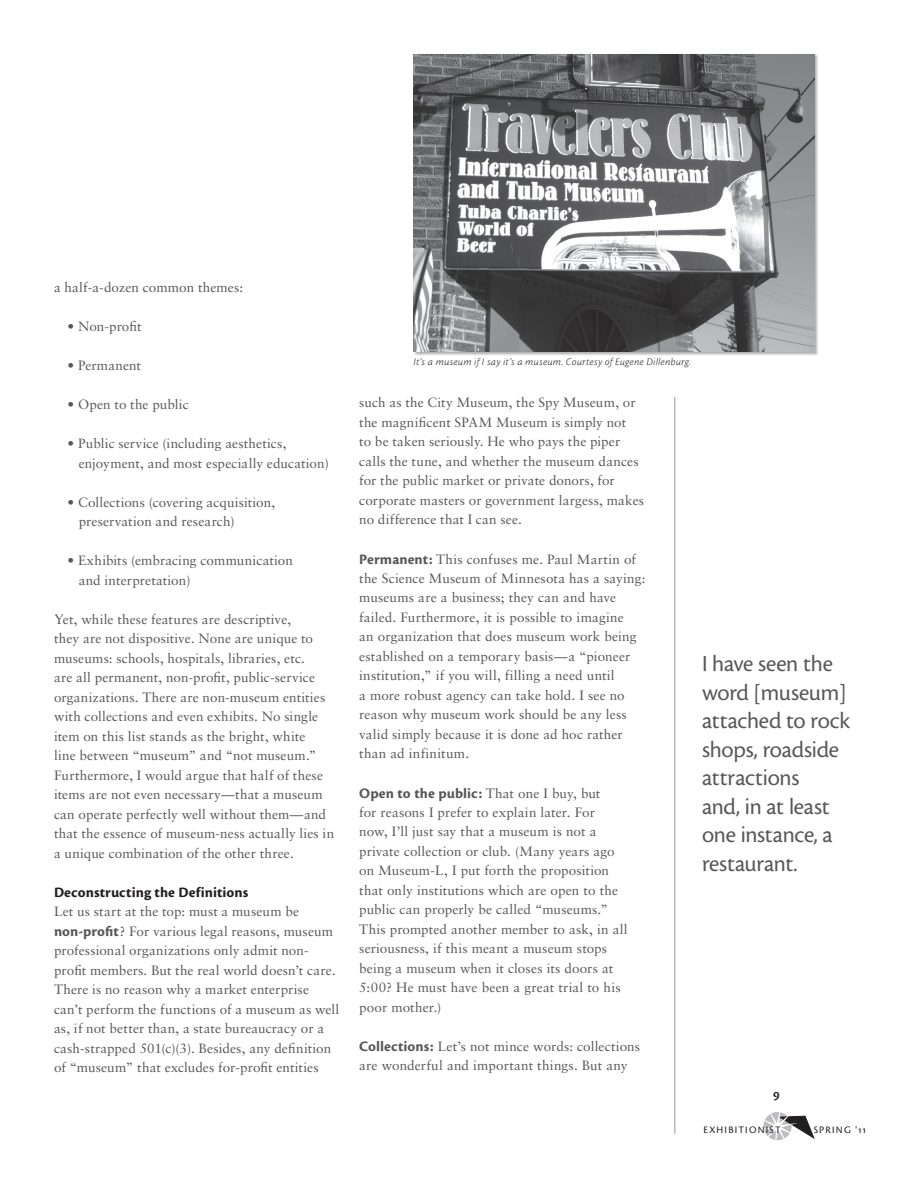
<style>
.page{position:relative;width:918px;height:1188px;background:#fff}
.page>*{position:absolute;margin:0;border:0;box-sizing:border-box;transform-origin:0 0}
.t1{font:24px/28.5px "Cronos MM 408 16";letter-spacing:-.01em;color:#57585a}
.t2{font:15px "Cronos MM 700 10";letter-spacing:.005em;color:#57585a}
.t3{font:15px "Cronos MM 700 10";letter-spacing:.005em;color:#231f20}
.t4{font:13.5px/19.5px "Sabon";letter-spacing:.01em;color:#57585a}
.t5{font:13.5px "Cronos MM 574 9";color:#231f20}
.t6{font:10.5px "Cronos MM It 250 7";letter-spacing:.025em;color:#231f20}
.t7{font:10.35px "Cronos MM SC 408 9";letter-spacing:.12em;color:#231f20}
.s1{font-family:"Cronos MM 700 10";font-size:15px}
.s2{font-style:italic}
.s3{font-family:"Sabon";font-size:13.5px}
</style>
<div class="page">
<svg style="left:763px;top:1112px;width:52px;height:29px"></svg>
<hr style="left:674px;top:397px;width:1px;height:737px;background:#939598">
<div style="left:413px;top:54px;width:406px;height:302px;background:#231f20;opacity:.35"></div>
<img style="left:414px;top:54px;width:401px;height:298px">
<p class="t4" style="left:54px;top:278px;width:191px">a half-a-dozen common themes:</p>
<p class="t4" style="left:68px;top:317px;width:76px">• Non-profit</p>
<p class="t4" style="left:68px;top:356px;width:75px">• Permanent</p>
<p class="t4" style="left:68px;top:395px;width:123px">• Open to the public</p>
<p class="t4" style="left:79px;top:434px;width:252px;text-indent:-11px">• Public service (including aesthetics, enjoyment, and most especially education)</p>
<p class="t4" style="left:79px;top:492px;width:198px;text-indent:-11px">• Collections (covering acquisition, preservation and research)</p>
<p class="t4" style="left:79px;top:551px;width:216px;text-indent:-11px">• Exhibits (embracing communication and interpretation)</p>
<p class="t4" style="left:54px;top:609px;width:282px">Yet, while these features are descriptive,<br>they are not dispositive. None are unique to museums: schools, hospitals, libraries, etc.<br>are all permanent, non-profit, public-service organizations. There are non-museum entities with collections and even exhibits. No single item on this list stands as the bright, white<br>line between “museum” and “not museum.” Furthermore, I would argue that half of these items are not even necessary—that a museum can operate perfectly well without them—and that the essence of museum-ness actually lies in a unique combination of the other three.</p>
<p class="t3" style="left:54px;top:884px;width:196px">Deconstructing the Definitions</p>
<p class="t4" style="left:54px;top:902px;width:287px">Let us start at the top: must a museum be <span class="s1">non-profit</span>? For various legal reasons, museum professional organizations only admit non&shy;profit members. But the real world doesn’t care.<br>There is no reason why a market enterprise can’t perform the functions of a museum as well as, if not better than, a state bureaucracy or a cash-strapped 501(c)(3). Besides, any definition of “museum” that excludes for-profit entities</p>
<p class="t6" style="left:414px;top:356px;width:279px">It’s a museum if I say it’s a museum. Courtesy of Eugene Dillenburg.</p>
<p class="t4" style="left:359px;top:393px;width:286px">such as the City Museum, the Spy Museum, or the magnificent SPAM Museum is simply not<br>to be taken seriously. He who pays the piper calls the tune, and whether the museum dances for the public market or private donors, for corporate masters or government largess, makes no difference that I can see.</p>
<p class="t4" style="left:359px;top:549px;width:288px"><span class="s1">Permanent:</span> This confuses me. Paul Martin of the Science Museum of Minnesota has a saying: museums are a business; they can and have failed. Furthermore, it is possible to imagine<br>an organization that does museum work being established on a temporary basis<span class="s2">—</span>a “pioneer institution,” if you will, filling a need until<br>a more robust agency can take hold. I see no reason why museum work should be any less valid simply because it is done ad hoc rather than ad infinitum.</p>
<p class="t2" style="left:359px;top:785px;width:243px">Open to the public: <span class="s3">That one I buy, but</span></p>
<p class="t4" style="left:359px;top:802px;width:270px">for reasons I prefer to explain later. For<br>now, I’ll just say that a museum is not a private collection or club. (Many years ago on Museum-L, I put forth the proposition that only institutions which are open to the public can properly be called “museums.” This prompted another member to ask, in all seriousness, if this meant a museum stops being a museum when it closes its doors at 5:00? He must have been a great trial to his poor mother.)</p>
<p class="t4" style="left:359px;top:1036px;width:282px"><span class="s1">Collections:</span> Let’s not mince words: collections are wonderful and important things. But any</p>
<h1 class="t1" style="left:702px;top:650px;width:150px">I have seen the word [museum] attached to rock shops, roadside attractions<br>and, in at least one instance, a restaurant.</h1>
<p class="t5" style="left:773px;top:1088px;width:8px">9</p>
<p class="t7" style="left:704px;top:1124px;width:79px">EXHIBITIONIST</p>
<p class="t7" style="left:814px;top:1124px;width:54px">SPRING '11</p>
</div>
